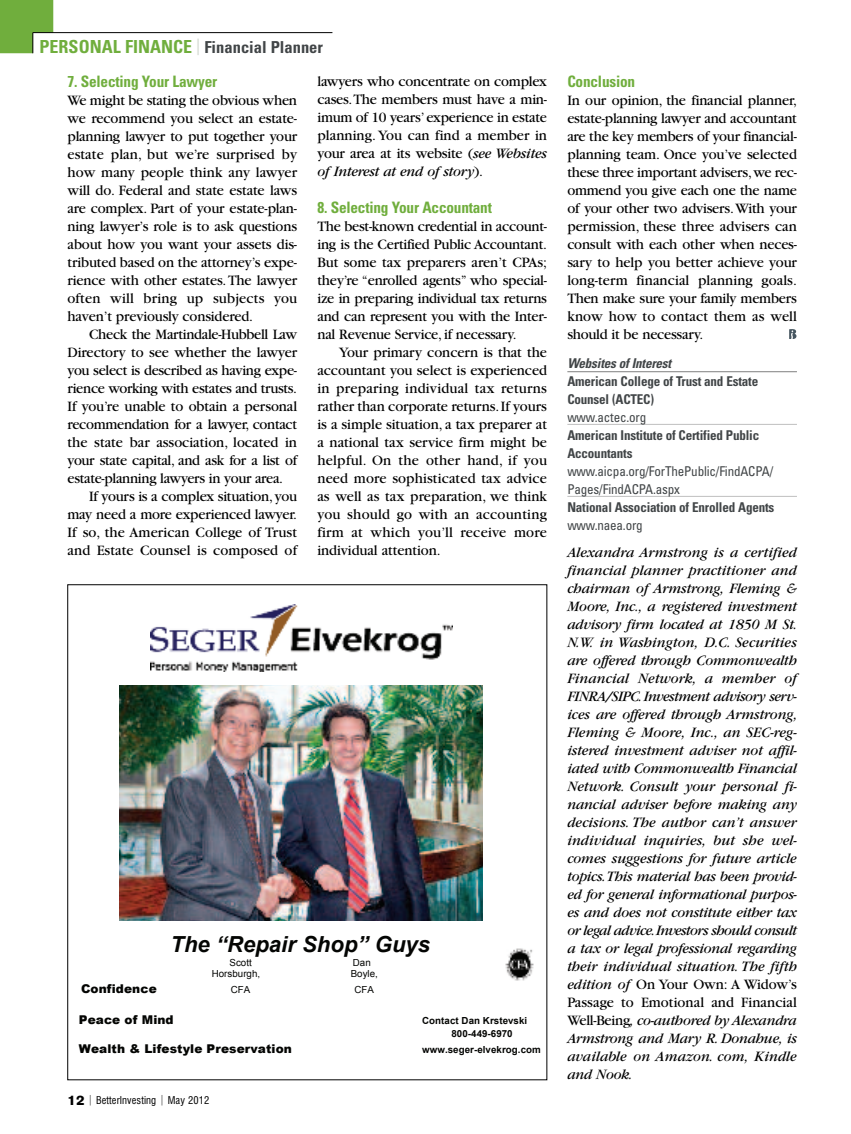
<style>
.page{position:relative;width:851px;height:1134px;background:#fff}
.page>*{position:absolute;margin:0;border:0;box-sizing:border-box;transform-origin:0 0}
.t1{font:italic 700 22.2px "Arial";color:#040503}
.t2{font:700 condensed 16.5px "Univers";color:#414547}
.t3{font:700 condensed 15.75px "Univers";letter-spacing:-.015em;color:#70ae3d}
.t4{font:15px/18px "Garamond";letter-spacing:-.015em;color:#000;text-align:justify}
.t5{font:italic 15px/18px "Garamond";letter-spacing:-.015em;color:#000;text-align:justify}
.t6{font:15px "Garamond";letter-spacing:.005em;color:#000}
.t7{font:700 condensed 13.5px/18px "Univers";letter-spacing:-.015em;color:#414547}
.t8{font:condensed 13.5px/18px "Univers";letter-spacing:-.015em;color:#414547}
.t9{font:italic 700 condensed 13.5px "Univers";letter-spacing:-.015em;color:#414547}
.t10{font:900 12.15px "Arial";letter-spacing:.01em;color:#040503}
.t11{font:condensed 10.5px "Swiss 721 BT";letter-spacing:.01em;color:#000}
.t12{font:700 9.75px/13px "Arial";letter-spacing:.005em;color:#040503}
.t13{font:9.75px "Arial";letter-spacing:.005em;color:#040503}
.s1{font-size:18px;color:#70ae3d}
.s2{font-weight:400;color:#ced4cb}
.s3{font-style:italic}
.s4{font-family:"AG Old Face";font-weight:700;font-stretch:normal;font-size:13.5px}
.s5{color:#666}
.s6{font-style:normal}
</style>
<div class="page">
<hr style="left:567px;top:371px;width:229px;height:1px;background:#808080">
<hr style="left:567px;top:424px;width:229px;height:1px;background:#bfbfbf">
<hr style="left:567px;top:496px;width:229px;height:1px;background:#bfbfbf">
<svg style="left:0;top:0;width:53px;height:53px"></svg>
<hr style="left:33px;top:32px;width:299px;height:1px;background:#000">
<svg style="left:789px;top:329px;width:7px;height:10px"></svg>
<img style="left:505px;top:948px;width:29px;height:33px">
<img style="left:150px;top:605px;width:302px;height:66px">
<img style="left:119px;top:685px;width:363px;height:235px">
<p class="t2" style="left:40px;top:41px;width:285px"><span class="s1">PERSONAL FINANCE</span> <span class="s2">|</span> Financial Planner</p>
<p class="t3" style="left:67px;top:76px;width:151px">7. Selecting Your Lawyer</p>
<p class="t4" style="left:67px;top:93px;width:231px">We might be stating the obvious when we recommend you select an estate&shy;planning lawyer to put together your estate plan, but we’re surprised by how many people think any lawyer will do. Federal and state estate laws are complex. Part of your estate-plan&shy;ning lawyer’s role is to ask questions about how you want your assets dis&shy;tributed based on the attorney’s expe&shy;rience with other estates.The lawyer often will bring up subjects you haven’t previously considered.</p>
<p class="t4" style="left:89px;top:327px;width:209px">Check the Martindale-Hubbell Law</p>
<p class="t4" style="left:67px;top:345px;width:231px">Directory to see whether the lawyer</p>
<p class="t4" style="left:67px;top:363px;width:231px">you select is described as having expe-</p>
<p class="t4" style="left:67px;top:381px;width:231px">rience working with estates and trusts.</p>
<p class="t4" style="left:67px;top:399px;width:231px">If you’re unable to obtain a personal</p>
<p class="t4" style="left:67px;top:417px;width:231px">recommendation for a lawyer, contact</p>
<p class="t4" style="left:67px;top:435px;width:231px">the state bar association, located in</p>
<p class="t4" style="left:67px;top:453px;width:231px">your state capital, and ask for a list of</p>
<p class="t4" style="left:67px;top:471px;width:217px">estate-planning lawyers in your area.</p>
<p class="t4" style="left:89px;top:489px;width:209px">If yours is a complex situation, you</p>
<p class="t4" style="left:67px;top:507px;width:231px">may need a more experienced lawyer.</p>
<p class="t6" style="left:67px;top:527px;width:231px">If so, the American College of Trust</p>
<p class="t6" style="left:67px;top:545px;width:231px">and Estate Counsel is composed of</p>
<p class="t4" style="left:317px;top:73px;width:231px">lawyers who concentrate on complex cases.The members must have a min&shy;imum of 10 years’experience in estate planning.You can find a member in your area at its website (<span class="s3">see Websites of Interest at end of story</span>).</p>
<p class="t3" style="left:317px;top:201px;width:176px">8. Selecting Your Accountant</p>
<p class="t4" style="left:317px;top:219px;width:231px">The best-known credential in account&shy;ing is the Certified Public Accountant.<br>But some tax preparers aren’t CPAs; they’re “enrolled agents” who special&shy;ize in preparing individual tax returns and can represent you with the Inter&shy;nal Revenue Service, if necessary.</p>
<p class="t4" style="left:317px;top:345px;width:231px;text-indent:22px">Your primary concern is that the accountant you select is experienced in preparing individual tax returns rather than corporate returns.If yours is a simple situation, a tax preparer at a national tax service firm might be helpful. On the other hand, if you need more sophisticated tax advice as well as tax preparation, we think you should go with an accounting firm at which you’ll receive more individual attention.</p>
<h1 class="t1" style="left:170px;top:932px;width:261px">The “Repair Shop” Guys</h1>
<p class="t13" style="left:229px;top:957px;width:24px">Scott</p>
<p class="t13" style="left:353px;top:957px;width:19px">Dan</p>
<p class="t13" style="left:212px;top:969px;width:50px">Horsburgh,</p>
<p class="t13" style="left:351px;top:969px;width:29px">Boyle,</p>
<p class="t10" style="left:81px;top:980px;width:77px">Confidence</p>
<p class="t13" style="left:231px;top:984px;width:21px">CFA</p>
<p class="t13" style="left:354px;top:984px;width:21px">CFA</p>
<p class="t10" style="left:79px;top:1011px;width:96px">Peace of Mind</p>
<p class="t12" style="left:451px;top:1014px;width:77px;text-indent:-29px">Contact Dan Krstevski<br>800-449-6970</p>
<p class="t10" style="left:79px;top:1040px;width:215px">Wealth &amp; Lifestyle Preservation</p>
<p class="t12" style="left:422px;top:1043px;width:120px">www.seger-elvekrog.com</p>
<p class="t11" style="left:68px;top:1096px;width:143px"><span class="s4">12</span> <span class="s5">|</span> BetterInvesting <span class="s5">|</span> May 2012</p>
<p class="t3" style="left:567px;top:76px;width:69px">Conclusion</p>
<p class="t4" style="left:567px;top:93px;width:231px">In our opinion, the financial planner, estate-planning lawyer and accountant are the key members of your financial&shy;planning team. Once you’ve selected these three important advisers,we rec&shy;ommend you give each one the name of your other two advisers.With your permission, these three advisers can consult with each other when neces&shy;sary to help you better achieve your long-term financial planning goals.<br>Then make sure your family members know how to contact them as well should it be necessary.</p>
<p class="t9" style="left:567px;top:358px;width:105px">Websites of Interest</p>
<p class="t7" style="left:567px;top:373px;width:192px">American College of Trust and Estate<br>Counsel (ACTEC)</p>
<p class="t8" style="left:567px;top:409px;width:80px">www.actec.org</p>
<p class="t7" style="left:567px;top:427px;width:193px">American Institute of Certified Public<br>Accountants</p>
<p class="t8" style="left:567px;top:463px;width:207px">www.aicpa.org/ForThePublic/FindACPA/<br>Pages/FindACPA.aspx</p>
<p class="t7" style="left:567px;top:499px;width:208px">National Association of Enrolled Agents</p>
<p class="t8" style="left:567px;top:517px;width:77px">www.naea.org</p>
<p class="t5" style="left:567px;top:544px;width:231px">Alexandra Armstrong is a certified financial planner practitioner and chairman of Armstrong, Fleming &amp; Moore, Inc., a registered investment advisory firm located at 1850 M St.<br>N.W. in Washington, D.C. Securities are offered through Commonwealth Financial Network, a member of FINRA/SIPC.Investment advisory serv&shy;ices are offered through Armstrong, Fleming &amp; Moore, Inc., an SEC-reg&shy;istered investment adviser not affil&shy;iated with Commonwealth Financial Network. Consult your personal fi&shy;nancial adviser before making any decisions. The author can’t answer individual inquiries, but she wel&shy;comes suggestions for future article topics.This material has been provid&shy;ed for general informational purpos&shy;es and does not constitute either tax or legal advice.Investors should consult a tax or legal professional regarding their individual situation. The fifth edition of <span class="s6">On Your Own: A Widow’s Passage to Emotional and Financial Well-Being</span>, co-authored by Alexandra Armstrong and Mary R. Donahue, is available on Amazon. com, Kindle and Nook.</p>
</div>
